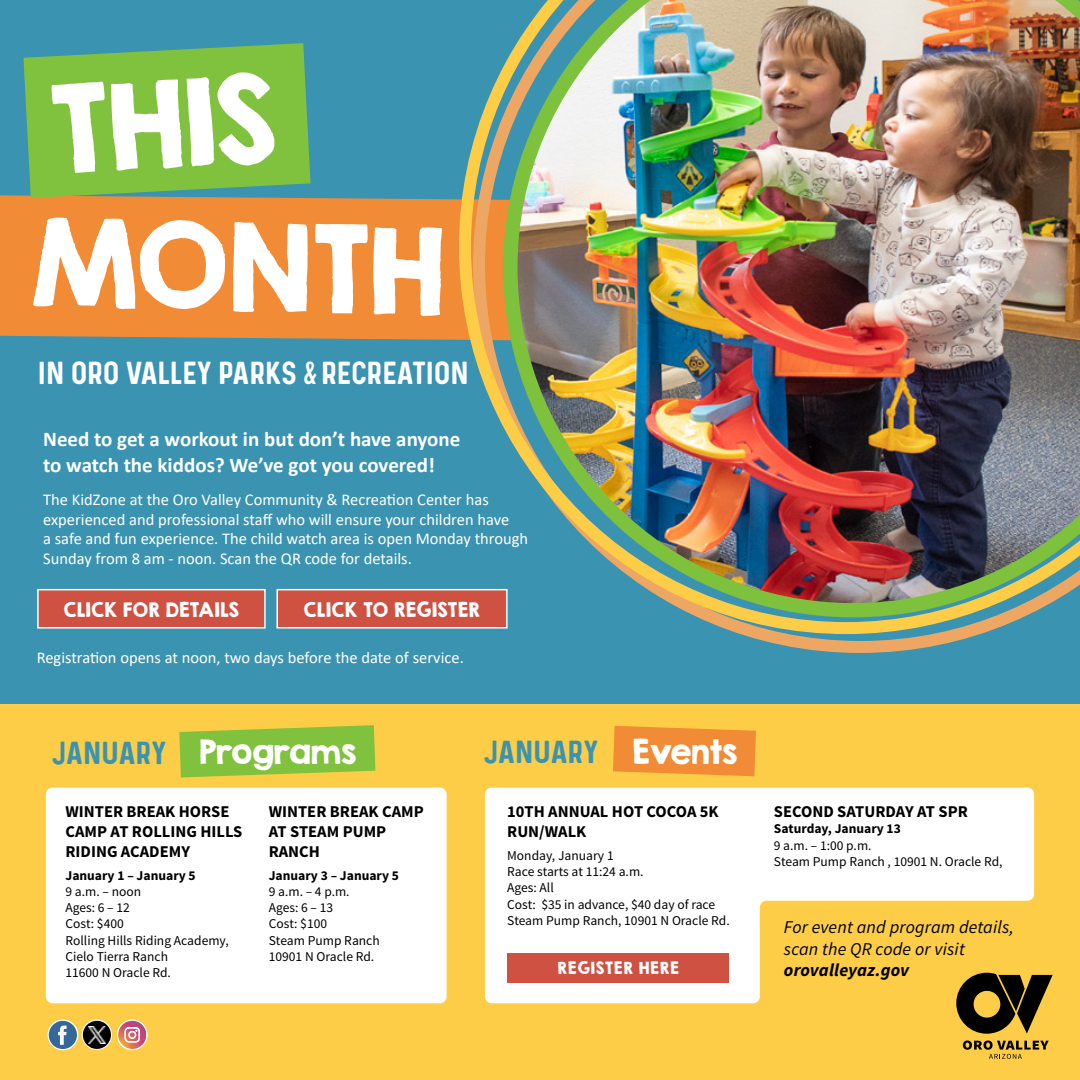
<style>
.page{position:relative;width:1080px;height:1080px;background:#fff}
.page>*{position:absolute;margin:0;border:0;box-sizing:border-box;transform-origin:0 0}
.t1{font:108px "KG Second Chances Solid";color:#fff}
.t2{font:30px "KG Second Chances Solid";color:#fff}
.t3{font:25.5px "Prequel Demo";color:#fff}
.t4{font:25.5px "Prequel Demo";color:#3a93b1}
.t5{font:700 21px/25.2px "Calibri";color:#fff}
.t6{font:italic 18px/21.6px "Source Sans Pro";letter-spacing:.01em;color:#000}
.t7{font:18px "KG Second Chances Solid";letter-spacing:.025em;color:#fff}
.t8{font:16.5px/19.8px "Calibri";color:#fff}
.program_header{font:700 16.5px/19.8px "Source Sans Pro";color:#000}
.Body{font:700 16.5px "Source Sans Pro";color:#000}
.t9{font:15px "KG Second Chances Solid";letter-spacing:.06em;color:#fff}
.Body-2{font:13.5px/16.2px "Source Sans Pro";color:#000}
.program_date{font:13.5px/16.2px "Source Sans Pro";color:#000}
.program_date-2{font:700 13.5px "Source Sans Pro";color:#000}
.s1{font-family:"Antonio";font-weight:700}
.s2{font-weight:700}
</style>
<div class="page">
<div style="left:0;top:0;width:1080px;height:713px;background:#3a93b1"></div>
<div style="left:0;top:704px;width:1080px;height:376px;background:#fdcd47"></div>
<svg style="left:956px;top:974px;width:97px;height:60px"></svg>
<svg style="left:963px;top:1041px;width:86px;height:18px"></svg>
<div style="left:46px;top:788px;width:401px;height:215px;background:#fff;border-radius:7px"></div>
<svg style="left:485px;top:788px;width:549px;height:215px;fill:#fff"></svg>
<svg style="left:48px;top:1020px;width:30px;height:30px"></svg>
<svg style="left:82px;top:1020px;width:30px;height:30px"></svg>
<svg style="left:117px;top:1020px;width:31px;height:30px"></svg>
<svg style="left:83px;top:1021px;width:28px;height:28px"></svg>
<svg style="left:49px;top:1021px;width:28px;height:28px"></svg>
<svg style="left:118px;top:1021px;width:28px;height:28px"></svg>
<img style="left:89px;top:1027px;width:16px;height:16px">
<div style="left:0;top:195px;width:459px;height:145px;background:#f28b35"></div>
<svg style="left:740px;top:634px;width:240px;height:19px"></svg>
<img style="left:459px;top:0;width:621px;height:634px">
<svg style="left:23px;top:43px;width:288px;height:155px;background:#78bc4a"></svg>
<svg style="left:179px;top:725px;width:196px;height:52px;background:#90c33f"></svg>
<svg style="left:613px;top:726px;width:143px;height:50px;background:#f39136"></svg>
<div style="left:38px;top:590px;width:227px;height:38px;background:#cf5142"></div>
<div style="left:37px;top:589px;width:229px;height:40px;border:2px solid #fff"></div>
<div style="left:277px;top:590px;width:230px;height:38px;background:#cf5142"></div>
<div style="left:276px;top:589px;width:232px;height:40px;border:2px solid #fff"></div>
<div style="left:508px;top:953px;width:221px;height:30px;background:#cf5142"></div>
<p class="t1" style="left:48px;top:61px;width:225px;rotate:-3deg">THIS</p>
<p class="t1" style="left:32px;top:194px;width:416px;rotate:1deg">MONTH</p>
<p class="t3" style="left:38px;top:356px;width:432px">IN ORO VALLEY PARKS <span class="s1">&amp;</span> RECREATION</p>
<p class="t5" style="left:43px;top:427px;width:419px">Need to get a workout in but don’t have anyone to watch the kiddos? We’ve got you covered!</p>
<p class="t8" style="left:43px;top:489px;width:486px">The KidZone at the Oro Valley Community &amp; Recreation Center has experienced and professional staff who will ensure your children have<br>a safe and fun experience. The child watch area is open Monday through Sunday from 8 am - noon. Scan the QR code for details.</p>
<p class="t7" style="left:64px;top:598px;width:177px">CLICK FOR DETAILS</p>
<p class="t7" style="left:304px;top:598px;width:178px">CLICK TO REGISTER</p>
<p class="t8" style="left:37px;top:647px;width:429px">Registration opens at noon, two days before the date of service.</p>
<p class="t4" style="left:52px;top:736px;width:116px">JANUARY</p>
<p class="t2" style="left:199px;top:732px;width:158px">Programs</p>
<p class="t2" style="left:633px;top:732px;width:106px">Events</p>
<p class="t4" style="left:484px;top:735px;width:116px">JANUARY</p>
<p class="program_header" style="left:65px;top:802px;width:178px">WINTER BREAK HORSE<br>CAMP AT ROLLING HILLS<br>RIDING ACADEMY</p>
<p class="program_date-2" style="left:65px;top:867px;width:132px">January 1 – January 5</p>
<p class="Body-2" style="left:65px;top:884px;width:77px">9 a.m. – noon</p>
<p class="Body-2" style="left:65px;top:900px;width:66px">Ages: 6 – 12</p>
<p class="Body-2" style="left:65px;top:916px;width:60px">Cost: $400</p>
<p class="Body-2" style="left:65px;top:932px;width:165px">Rolling Hills Riding Academy,<br>Cielo Tierra Ranch<br>11600 N Oracle Rd.</p>
<p class="program_header" style="left:269px;top:802px;width:157px">WINTER BREAK CAMP<br>AT STEAM PUMP<br>RANCH</p>
<p class="program_date-2" style="left:269px;top:867px;width:132px">January 3 – January 5</p>
<p class="Body-2" style="left:269px;top:884px;width:82px">9 a.m. – 4 p.m.</p>
<p class="Body-2" style="left:269px;top:900px;width:66px">Ages: 6 – 13</p>
<p class="Body-2" style="left:269px;top:916px;width:60px">Cost: $100</p>
<p class="Body-2" style="left:269px;top:932px;width:113px">Steam Pump Ranch<br>10901 N Oracle Rd.</p>
<p class="program_header" style="left:507px;top:802px;width:213px">10TH ANNUAL HOT COCOA 5K<br>RUN/WALK</p>
<p class="Body-2" style="left:507px;top:848px;width:138px">Monday, January 1<br>Race starts at 11:24 a.m.</p>
<p class="Body-2" style="left:507px;top:880px;width:48px">Ages: All</p>
<p class="Body-2" style="left:507px;top:896px;width:210px">Cost: $35 in advance, $40 day of race</p>
<p class="Body-2" style="left:507px;top:912px;width:224px">Steam Pump Ranch, 10901 N Oracle Rd.</p>
<p class="t9" style="left:558px;top:959px;width:123px">REGISTER HERE</p>
<p class="Body" style="left:774px;top:801px;width:195px">SECOND SATURDAY AT SPR</p>
<p class="program_date" style="left:774px;top:821px;width:230px"><span class="s2">Saturday, January 13<br></span>9 a.m. – 1:00 p.m.<br>Steam Pump Ranch , 10901 N. Oracle Rd,</p>
<p class="t6" style="left:784px;top:916px;width:231px">For event and program details, scan the QR code or visit <span class="s2">orovalleyaz.gov</span></p>
</div>
